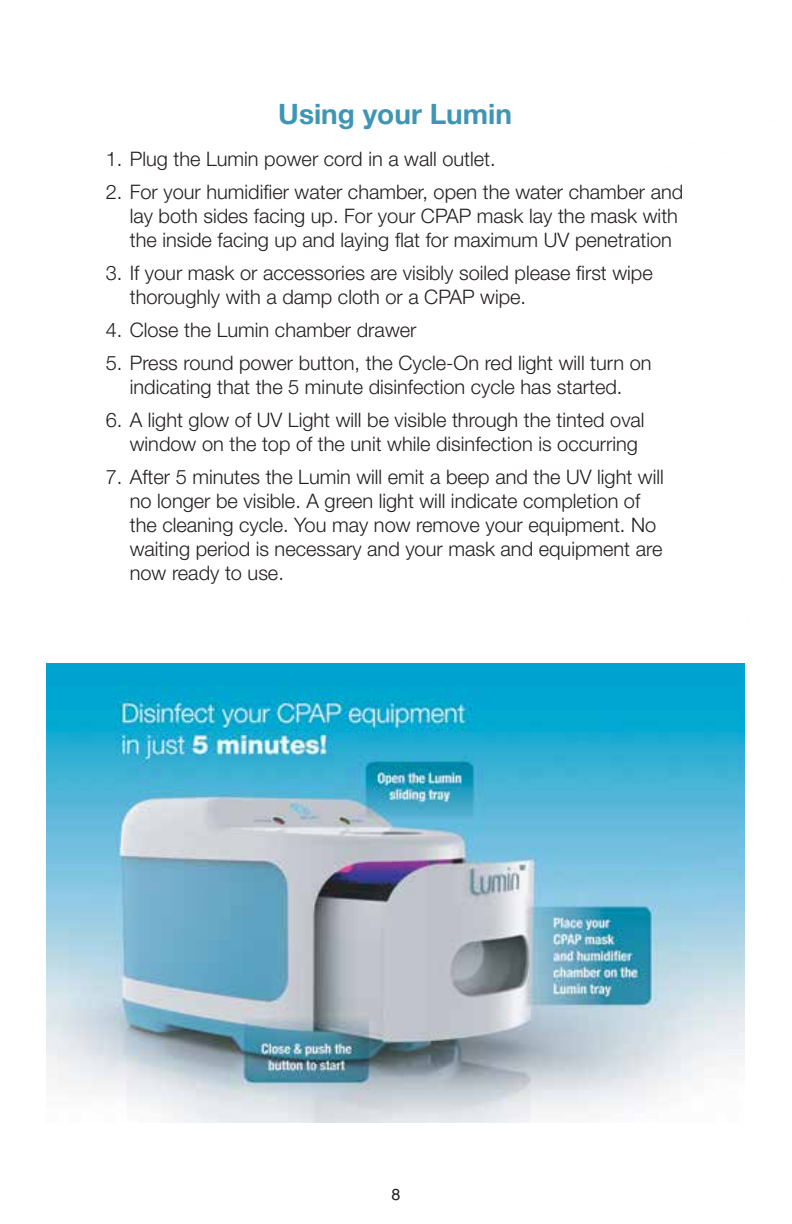
<style>
.page{position:relative;width:792px;height:1224px;background:#fff}
.page>*{position:absolute;margin:0;border:0;box-sizing:border-box;transform-origin:0 0}
.t1{font:700 28px "Helvetica Neue";color:#3f96b4}
.t2{font:300 20px/24px "Helvetica Neue";color:#231f20}
.t3{font:16px "Helvetica";color:#231f20}
</style>
<div class="page">
<img style="left:46px;top:664px;width:698px;height:459px">
<h1 class="t1" style="left:278px;top:92px;width:235px">Using your Lumin</h1>
<p class="t2" style="left:106px;top:146px;width:392px">1. Plug the Lumin power cord in a wall outlet.</p>
<p class="t2" style="left:130px;top:179px;width:555px;text-indent:-24px">2. For your humidifier water chamber, open the water chamber and lay both sides facing up. For your CPAP mask lay the mask with the inside facing up and laying flat for maximum UV penetration</p>
<p class="t2" style="left:130px;top:260px;width:525px;text-indent:-24px">3. If your mask or accessories are visibly soiled please first wipe thoroughly with a damp cloth or a CPAP wipe.</p>
<p class="t2" style="left:106px;top:317px;width:312px">4. Close the Lumin chamber drawer</p>
<p class="t2" style="left:106px;top:350px;width:547px;text-align:center">5. Press round power button, the Cycle-On red light will turn on indicating that the 5 minute disinfection cycle has started.</p>
<p class="t2" style="left:130px;top:407px;width:516px;text-indent:-24px">6. A light glow of UV Light will be visible through the tinted oval window on the top of the unit while disinfection is occurring</p>
<p class="t2" style="left:130px;top:464px;width:536px;text-indent:-24px">7. After 5 minutes the Lumin will emit a beep and the UV light will no longer be visible. A green light will indicate completion of the cleaning cycle. You may now remove your equipment. No waiting period is necessary and your mask and equipment are now ready to use.</p>
<p class="t3" style="left:392px;top:1186px;width:10px">8</p>
</div>
